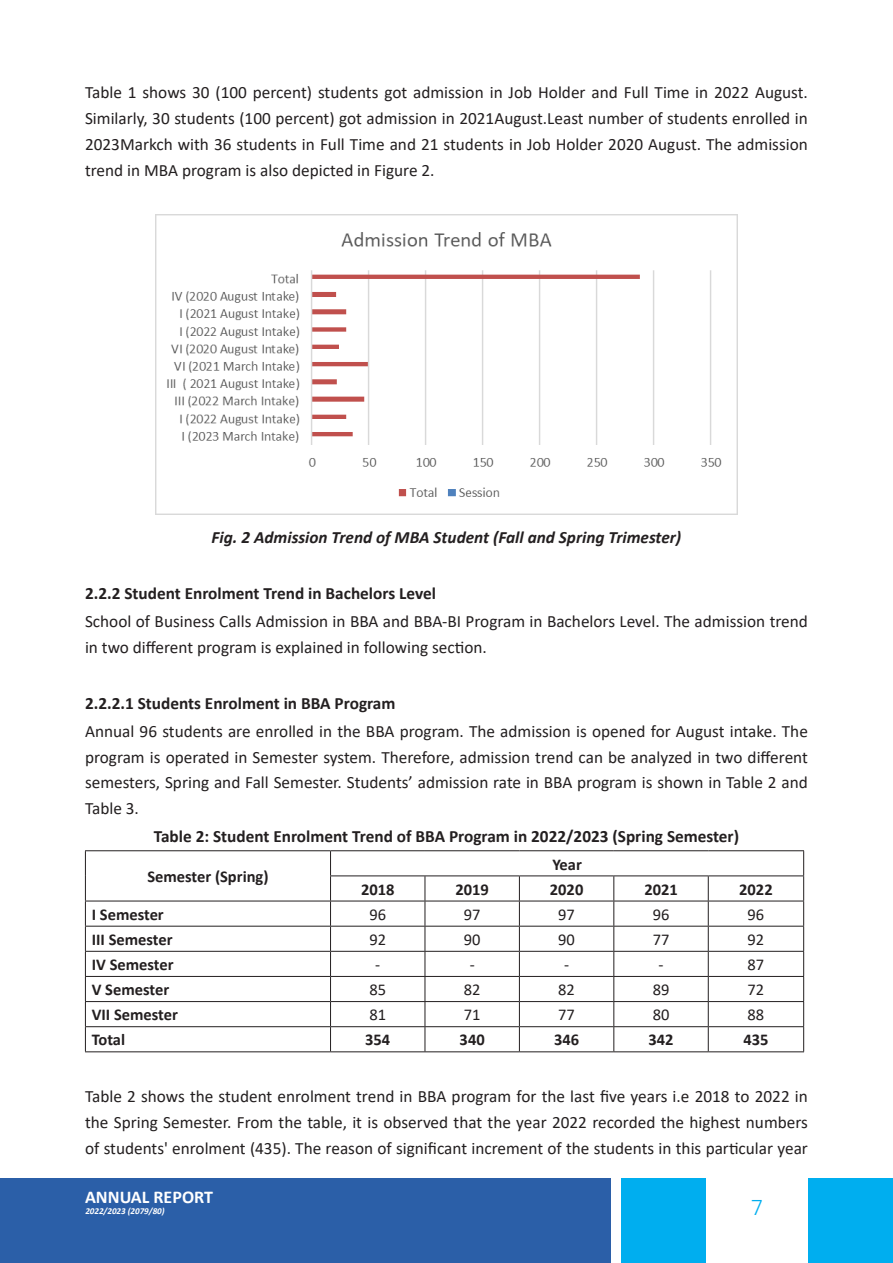
<style>
.page{position:relative;width:893px;height:1263px;background:#fff}
.page>*{position:absolute;margin:0;border:0;box-sizing:border-box;transform-origin:0 0}
.t1{font:300 21px "Poppins";color:#00aeef}
.t2{font:700 18px "Calibri";color:#fff}
.t3{font:17.25px/25.8px "Calibri";color:#231f20;text-align:justify}
.t4{font:700 17.25px "Calibri";color:#231f20}
.t5{font:italic 700 17.25px "Calibri";color:#231f20}
.t6{font:700 16.5px "Calibri";color:#231f20}
.t7{font:16.5px "Calibri";color:#231f20}
.t8{font:italic 700 9px "Calibri";color:#fff}
</style>
<div class="page">
<div style="left:0;top:1178px;width:610px;height:85px;background:#2b5fa8"></div>
<div style="left:621px;top:1178px;width:272px;height:85px;background:#00aeef"></div>
<div style="left:707px;top:1178px;width:101px;height:85px;background:#fff"></div>
<img style="left:156px;top:214px;width:581px;height:301px">
<hr style="left:85px;top:850px;width:246px;height:1px;background:#231f20">
<hr style="left:331px;top:850px;width:94px;height:1px;background:#231f20">
<hr style="left:425px;top:850px;width:94px;height:1px;background:#231f20">
<hr style="left:519px;top:850px;width:95px;height:1px;background:#231f20">
<hr style="left:614px;top:850px;width:94px;height:1px;background:#231f20">
<hr style="left:708px;top:850px;width:96px;height:1px;background:#231f20">
<svg style="left:85px;top:851px;width:1px;height:200px"></svg>
<hr style="left:330px;top:875px;width:95px;height:1px;background:#231f20">
<hr style="left:425px;top:875px;width:94px;height:1px;background:#231f20">
<hr style="left:519px;top:875px;width:95px;height:1px;background:#231f20">
<hr style="left:614px;top:875px;width:94px;height:1px;background:#231f20">
<hr style="left:708px;top:875px;width:96px;height:1px;background:#231f20">
<hr style="left:85px;top:901px;width:246px;height:1px;background:#231f20">
<hr style="left:331px;top:901px;width:94px;height:1px;background:#231f20">
<hr style="left:425px;top:901px;width:94px;height:1px;background:#231f20">
<hr style="left:519px;top:901px;width:95px;height:1px;background:#231f20">
<hr style="left:614px;top:901px;width:94px;height:1px;background:#231f20">
<hr style="left:708px;top:901px;width:96px;height:1px;background:#231f20">
<hr style="left:85px;top:926px;width:246px;height:1px;background:#231f20">
<hr style="left:331px;top:926px;width:94px;height:1px;background:#231f20">
<hr style="left:425px;top:926px;width:94px;height:1px;background:#231f20">
<hr style="left:519px;top:926px;width:95px;height:1px;background:#231f20">
<hr style="left:614px;top:926px;width:94px;height:1px;background:#231f20">
<hr style="left:708px;top:926px;width:96px;height:1px;background:#231f20">
<hr style="left:85px;top:951px;width:246px;height:1px;background:#231f20">
<hr style="left:331px;top:951px;width:94px;height:1px;background:#231f20">
<hr style="left:425px;top:951px;width:94px;height:1px;background:#231f20">
<hr style="left:519px;top:951px;width:95px;height:1px;background:#231f20">
<hr style="left:614px;top:951px;width:94px;height:1px;background:#231f20">
<hr style="left:708px;top:951px;width:96px;height:1px;background:#231f20">
<hr style="left:85px;top:976px;width:246px;height:1px;background:#231f20">
<hr style="left:331px;top:976px;width:94px;height:1px;background:#231f20">
<hr style="left:425px;top:976px;width:94px;height:1px;background:#231f20">
<hr style="left:519px;top:976px;width:95px;height:1px;background:#231f20">
<hr style="left:614px;top:976px;width:94px;height:1px;background:#231f20">
<hr style="left:708px;top:976px;width:96px;height:1px;background:#231f20">
<hr style="left:85px;top:1001px;width:246px;height:1px;background:#231f20">
<hr style="left:331px;top:1001px;width:94px;height:1px;background:#231f20">
<hr style="left:425px;top:1001px;width:94px;height:1px;background:#231f20">
<hr style="left:519px;top:1001px;width:95px;height:1px;background:#231f20">
<hr style="left:614px;top:1001px;width:94px;height:1px;background:#231f20">
<hr style="left:708px;top:1001px;width:96px;height:1px;background:#231f20">
<hr style="left:85px;top:1026px;width:246px;height:1px;background:#231f20">
<hr style="left:331px;top:1026px;width:94px;height:1px;background:#231f20">
<hr style="left:425px;top:1026px;width:94px;height:1px;background:#231f20">
<hr style="left:519px;top:1026px;width:95px;height:1px;background:#231f20">
<hr style="left:614px;top:1026px;width:94px;height:1px;background:#231f20">
<hr style="left:708px;top:1026px;width:96px;height:1px;background:#231f20">
<hr style="left:85px;top:1051px;width:246px;height:1px;background:#231f20">
<hr style="left:331px;top:1051px;width:94px;height:1px;background:#231f20">
<hr style="left:425px;top:1051px;width:94px;height:1px;background:#231f20">
<hr style="left:519px;top:1051px;width:95px;height:1px;background:#231f20">
<hr style="left:614px;top:1051px;width:94px;height:1px;background:#231f20">
<hr style="left:708px;top:1051px;width:96px;height:1px;background:#231f20">
<svg style="left:330px;top:851px;width:1px;height:200px"></svg>
<svg style="left:425px;top:876px;width:1px;height:175px"></svg>
<svg style="left:519px;top:876px;width:1px;height:175px"></svg>
<svg style="left:613px;top:876px;width:1px;height:175px"></svg>
<svg style="left:708px;top:876px;width:1px;height:175px"></svg>
<svg style="left:803px;top:851px;width:1px;height:200px"></svg>
<p class="t3" style="left:85px;top:79px;width:724px">Table 1 shows 30 (100 percent) students got admission in Job Holder and Full Time in 2022 August.<br>Similarly, 30 students (100 percent) got admission in 2021August.Least number of students enrolled in 2023Markch with 36 students in Full Time and 21 students in Job Holder 2020 August. The admission trend in MBA program is also depicted in Figure 2.</p>
<p class="t5" style="left:212px;top:525px;width:471px">Fig. 2 Admission Trend of MBA Student (Fall and Spring Trimester)</p>
<p class="t4" style="left:85px;top:581px;width:352px">2.2.2 Student Enrolment Trend in Bachelors Level</p>
<p class="t3" style="left:85px;top:608px;width:724px">School of Business Calls Admission in BBA and BBA-BI Program in Bachelors Level. The admission trend in two different program is explained in following section.</p>
<p class="t4" style="left:85px;top:691px;width:312px">2.2.2.1 Students Enrolment in BBA Program</p>
<p class="t3" style="left:85px;top:717px;width:724px">Annual 96 students are enrolled in the BBA program. The admission is opened for August intake. The program is operated in Semester system. Therefore, admission trend can be analyzed in two different semesters, Spring and Fall Semester. Students’ admission rate in BBA program is shown in Table 2 and Table 3.</p>
<p class="t4" style="left:154px;top:824px;width:587px">Table 2: Student Enrolment Trend of BBA Program in 2022/2023 (Spring Semester)</p>
<p class="t6" style="left:147px;top:865px;width:123px">Semester (Spring)</p>
<p class="t6" style="left:552px;top:852px;width:31px">Year</p>
<p class="t6" style="left:361px;top:877px;width:35px">2018</p>
<p class="t6" style="left:455px;top:877px;width:35px">2019</p>
<p class="t6" style="left:550px;top:877px;width:35px">2020</p>
<p class="t6" style="left:644px;top:877px;width:35px">2021</p>
<p class="t6" style="left:739px;top:877px;width:35px">2022</p>
<p class="t6" style="left:92px;top:903px;width:74px">I Semester</p>
<p class="t7" style="left:369px;top:903px;width:18px">96</p>
<p class="t7" style="left:464px;top:903px;width:18px">97</p>
<p class="t7" style="left:558px;top:903px;width:18px">97</p>
<p class="t7" style="left:653px;top:903px;width:18px">96</p>
<p class="t7" style="left:748px;top:903px;width:18px">96</p>
<p class="t6" style="left:92px;top:928px;width:82px">III Semester</p>
<p class="t7" style="left:369px;top:928px;width:18px">92</p>
<p class="t7" style="left:464px;top:928px;width:18px">90</p>
<p class="t7" style="left:558px;top:928px;width:18px">90</p>
<p class="t7" style="left:653px;top:928px;width:18px">77</p>
<p class="t7" style="left:748px;top:928px;width:18px">92</p>
<p class="t6" style="left:92px;top:953px;width:83px">IV Semester</p>
<p class="t7" style="left:375px;top:953px;width:7px">-</p>
<p class="t7" style="left:470px;top:953px;width:7px">-</p>
<p class="t7" style="left:564px;top:953px;width:7px">-</p>
<p class="t7" style="left:658px;top:953px;width:7px">-</p>
<p class="t7" style="left:748px;top:953px;width:18px">87</p>
<p class="t6" style="left:92px;top:978px;width:79px">V Semester</p>
<p class="t7" style="left:369px;top:978px;width:18px">85</p>
<p class="t7" style="left:464px;top:978px;width:18px">82</p>
<p class="t7" style="left:558px;top:978px;width:18px">82</p>
<p class="t7" style="left:653px;top:978px;width:18px">89</p>
<p class="t7" style="left:748px;top:978px;width:18px">72</p>
<p class="t6" style="left:92px;top:1003px;width:88px">VII Semester</p>
<p class="t7" style="left:369px;top:1003px;width:18px">81</p>
<p class="t7" style="left:464px;top:1003px;width:18px">71</p>
<p class="t7" style="left:558px;top:1003px;width:18px">77</p>
<p class="t7" style="left:653px;top:1003px;width:18px">80</p>
<p class="t7" style="left:748px;top:1003px;width:18px">88</p>
<p class="t6" style="left:92px;top:1028px;width:35px">Total</p>
<p class="t6" style="left:365px;top:1028px;width:27px">354</p>
<p class="t6" style="left:460px;top:1028px;width:27px">340</p>
<p class="t6" style="left:554px;top:1028px;width:27px">346</p>
<p class="t6" style="left:648px;top:1028px;width:27px">342</p>
<p class="t6" style="left:743px;top:1028px;width:27px">435</p>
<p class="t3" style="left:85px;top:1083px;width:724px">Table 2 shows the student enrolment trend in BBA program for the last five years i.e 2018 to 2022 in the Spring Semester. From the table, it is observed that the year 2022 recorded the highest numbers of students' enrolment (435). The reason of significant increment of the students in this particular year</p>
<p class="t2" style="left:85px;top:1185px;width:130px">ANNUAL REPORT</p>
<p class="t8" style="left:85px;top:1205px;width:83px">2022/2023 (2079/80)</p>
<p class="t1" style="left:752px;top:1195px;width:13px">7</p>
</div>
